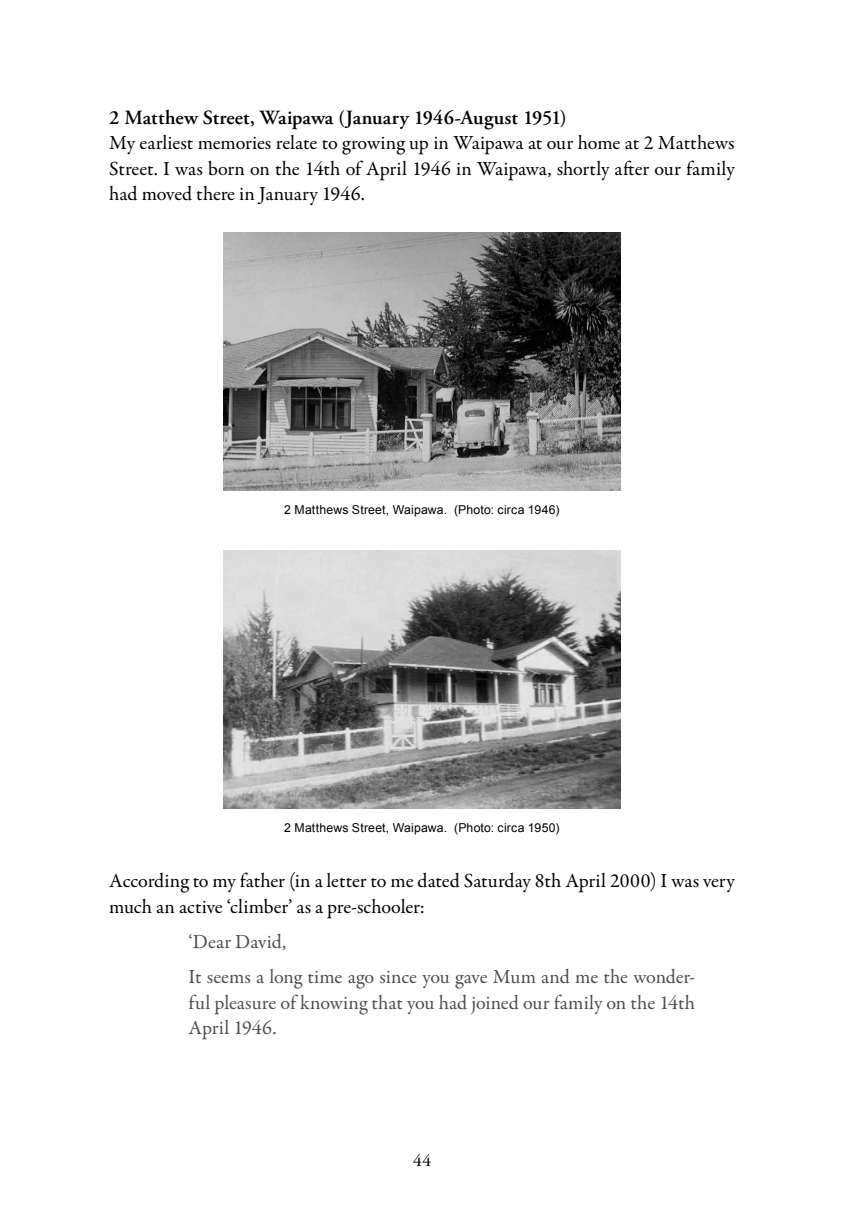
<style>
.page{position:relative;width:844px;height:1216px;background:#fff}
.page>*{position:absolute;margin:0;border:0;box-sizing:border-box;transform-origin:0 0}
.t1{font:20.12px/25.4px "Garamond Premr Pro";letter-spacing:-.005em;color:#000;text-align:justify}
.t2{font:20.12px/35.4px "Garamond Premr Pro";color:#4d4d4f}
.t3{font:600 20.12px "Adobe Garamond Pro";color:#000}
.t4{font:17.5px "Garamond Premr Pro";color:#000}
.t5{font:12.25px "Arial";letter-spacing:.015em;color:#000}
</style>
<div class="page">
<img style="left:223px;top:232px;width:397px;height:258px">
<img style="left:223px;top:550px;width:397px;height:258px">
<p class="t3" style="left:109px;top:106px;width:458px">2 Matthew Street, Waipawa (January 1946-August 1951)</p>
<p class="t1" style="left:109px;top:131px;width:626px">My earliest memories relate to growing up in Waipawa at our home at 2 Matthews Street. I was born on the 14th of April 1946 in Waipawa, shortly after our family had moved there in January 1946.</p>
<p class="t5" style="left:284px;top:502px;width:277px">2 Matthews Street, Waipawa. (Photo: circa 1946)</p>
<p class="t5" style="left:284px;top:820px;width:277px">2 Matthews Street, Waipawa. (Photo: circa 1950)</p>
<p class="t1" style="left:109px;top:868px;width:627px">According to my father (in a letter to me dated Saturday 8th April 2000) I was very much an active ‘climber’ as a pre-schooler:</p>
<p class="t2" style="left:189px;top:924px;width:507px">‘Dear David,<br>It seems a long time ago since you gave Mum and me the wonder-</p>
<p class="t2" style="left:189px;top:990px;width:508px;line-height:25.4px">ful pleasure of knowing that you had joined our family on the 14th<br>April 1946.</p>
<p class="t4" style="left:413px;top:1149px;width:19px">44</p>
</div>
